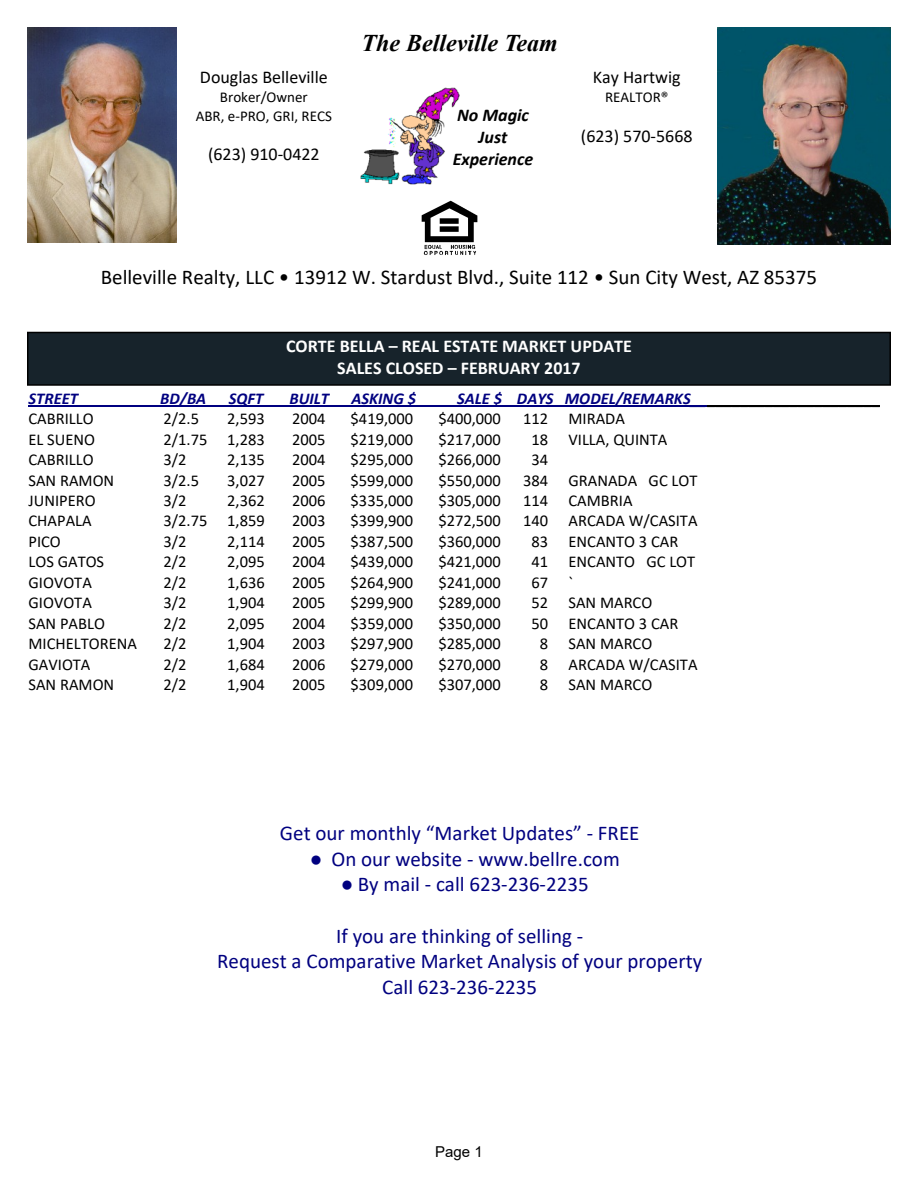
<style>
.page{position:relative;width:918px;height:1188px;background:#fff}
.page>*{position:absolute;margin:0;border:0;box-sizing:border-box;transform-origin:0 0}
.t1{font:italic 700 24px "Times New Roman";color:#000}
.t2{font:21px/25.7px "Calibri";color:#000080;text-align:center}
.t3{font:21px "Calibri";color:#000}
.t4{font:700 18px/22px "Calibri";color:#fff;text-align:center}
.t5{font:18px "Calibri";color:#000}
.t6{font:italic 700 18px/22px "Calibri";color:#000;text-align:center}
.t7{font:16.5px "Calibri";color:#000}
.t8{font:italic 700 16.5px "Calibri";color:#000080}
.t9{font:15px/18.3px "Calibri";color:#000;text-align:center}
.t10{font:15px "Arial";color:#000}
.s1{font-weight:400;font-style:normal;color:#000}
.s2{font-family:"Times New Roman"}
</style>
<div class="page">
<div style="left:27px;top:332px;width:864px;height:54px;background:#17232b;border:2px solid #000"></div>
<hr style="left:29px;top:406px;width:678px;height:1px;background:#000080">
<hr style="left:707px;top:406px;width:173px;height:1px;background:#000">
<img style="left:28px;top:27px;width:149px;height:216px">
<img style="left:717px;top:27px;width:174px;height:217px">
<img style="left:421px;top:200px;width:57px;height:55px">
<img style="left:360px;top:87px;width:100px;height:98px">
<p class="t5" style="left:200px;top:70px;width:129px">Douglas Belleville</p>
<p class="t9" style="left:196px;top:89px;width:138px">Broker/Owner<br>ABR, e-PRO, GRI, RECS</p>
<p class="t5" style="left:208px;top:147px;width:113px">(623) 910-0422</p>
<h1 class="t1" style="left:362px;top:35px;width:198px">The Belleville Team</h1>
<p class="t6" style="left:453px;top:105px;width:82px">No Magic<br>Just<br>Experience</p>
<p class="t5" style="left:593px;top:70px;width:89px">Kay Hartwig</p>
<p class="t9" style="left:605px;top:89px;width:65px">REALTOR®</p>
<p class="t5" style="left:581px;top:128px;width:113px">(623) 570-5668</p>
<p class="t3" style="left:101px;top:268px;width:718px">Belleville Realty, LLC • 13912 W. Stardust Blvd., Suite 112 • Sun City West, AZ 85375</p>
<p class="t4" style="left:286px;top:336px;width:347px">CORTE BELLA – REAL ESTATE MARKET UPDATE<br>SALES CLOSED – FEBRUARY 2017</p>
<p class="t8" style="left:29px;top:392px;width:51px">STREET</p>
<p class="t8" style="left:160px;top:392px;width:48px">BD/BA</p>
<p class="t8" style="left:229px;top:392px;width:36px">SQFT</p>
<p class="t8" style="left:289px;top:392px;width:41px">BUILT</p>
<p class="t8" style="left:352px;top:392px;width:66px">ASKING $</p>
<p class="t8" style="left:457px;top:392px;width:424px">SALE $ DAYS MODEL/REMARKS__<span class="s1">_____________________</span></p>
<p class="t7" style="left:29px;top:412px;width:67px">CABRILLO</p>
<p class="t7" style="left:164px;top:412px;width:37px">2/2.5</p>
<p class="t7" style="left:227px;top:412px;width:39px">2,593</p>
<p class="t7" style="left:292px;top:412px;width:35px">2004</p>
<p class="t7" style="left:351px;top:412px;width:64px">$419,000</p>
<p class="t7" style="left:438px;top:412px;width:64px">$400,000</p>
<p class="t7" style="left:523px;top:412px;width:103px">112 MIRADA</p>
<p class="t7" style="left:29px;top:432px;width:68px">EL SUENO</p>
<p class="t7" style="left:164px;top:432px;width:103px">2/1.75 1,283</p>
<p class="t7" style="left:292px;top:432px;width:35px">2005</p>
<p class="t7" style="left:351px;top:432px;width:64px">$219,000</p>
<p class="t7" style="left:438px;top:432px;width:64px">$217,000</p>
<p class="t7" style="left:532px;top:432px;width:137px">18 VILLA, QUINTA</p>
<p class="t7" style="left:29px;top:453px;width:67px">CABRILLO</p>
<p class="t7" style="left:164px;top:453px;width:25px">3/2</p>
<p class="t7" style="left:227px;top:453px;width:39px">2,135</p>
<p class="t7" style="left:292px;top:453px;width:35px">2004</p>
<p class="t7" style="left:351px;top:453px;width:64px">$295,000</p>
<p class="t7" style="left:438px;top:453px;width:64px">$266,000</p>
<p class="t7" style="left:532px;top:453px;width:18px">34</p>
<p class="t7" style="left:29px;top:473px;width:87px">SAN RAMON</p>
<p class="t7" style="left:164px;top:473px;width:37px">3/2.5</p>
<p class="t7" style="left:227px;top:473px;width:39px">3,027</p>
<p class="t7" style="left:292px;top:473px;width:35px">2005</p>
<p class="t7" style="left:351px;top:473px;width:64px">$599,000</p>
<p class="t7" style="left:438px;top:473px;width:64px">$550,000</p>
<p class="t7" style="left:523px;top:473px;width:176px">384 GRANADA GC LOT</p>
<p class="t7" style="left:29px;top:494px;width:69px">JUNIPERO</p>
<p class="t7" style="left:164px;top:494px;width:25px">3/2</p>
<p class="t7" style="left:227px;top:494px;width:39px">2,362</p>
<p class="t7" style="left:292px;top:494px;width:35px">2006</p>
<p class="t7" style="left:351px;top:494px;width:64px">$335,000</p>
<p class="t7" style="left:438px;top:494px;width:64px">$305,000</p>
<p class="t7" style="left:523px;top:494px;width:111px">114 CAMBRIA</p>
<p class="t7" style="left:29px;top:514px;width:65px">CHAPALA</p>
<p class="t7" style="left:164px;top:514px;width:103px">3/2.75 1,859</p>
<p class="t7" style="left:292px;top:514px;width:35px">2003</p>
<p class="t7" style="left:351px;top:514px;width:64px">$399,900</p>
<p class="t7" style="left:438px;top:514px;width:64px">$272,500</p>
<p class="t7" style="left:523px;top:514px;width:176px">140 ARCADA W/CASITA</p>
<p class="t7" style="left:29px;top:535px;width:34px">PICO</p>
<p class="t7" style="left:164px;top:535px;width:25px">3/2</p>
<p class="t7" style="left:227px;top:535px;width:39px">2,114</p>
<p class="t7" style="left:292px;top:535px;width:35px">2005</p>
<p class="t7" style="left:351px;top:535px;width:64px">$387,500</p>
<p class="t7" style="left:438px;top:535px;width:64px">$360,000</p>
<p class="t7" style="left:532px;top:535px;width:148px">83 ENCANTO 3 CAR</p>
<p class="t7" style="left:29px;top:555px;width:77px">LOS GATOS</p>
<p class="t7" style="left:164px;top:555px;width:25px">2/2</p>
<p class="t7" style="left:227px;top:555px;width:39px">2,095</p>
<p class="t7" style="left:292px;top:555px;width:35px">2004</p>
<p class="t7" style="left:351px;top:555px;width:64px">$439,000</p>
<p class="t7" style="left:438px;top:555px;width:64px">$421,000</p>
<p class="t7" style="left:532px;top:555px;width:165px">41 ENCANTO GC LOT</p>
<p class="t7" style="left:29px;top:575px;width:65px">GIOVOTA</p>
<p class="t7" style="left:164px;top:575px;width:25px">2/2</p>
<p class="t7" style="left:227px;top:575px;width:39px">1,636</p>
<p class="t7" style="left:292px;top:575px;width:35px">2005</p>
<p class="t7" style="left:351px;top:575px;width:64px">$264,900</p>
<p class="t7" style="left:438px;top:575px;width:64px">$241,000</p>
<p class="t7" style="left:532px;top:575px;width:43px">67 `</p>
<p class="t7" style="left:29px;top:596px;width:65px">GIOVOTA</p>
<p class="t7" style="left:164px;top:596px;width:25px">3/2</p>
<p class="t7" style="left:227px;top:596px;width:39px">1,904</p>
<p class="t7" style="left:292px;top:596px;width:35px">2005</p>
<p class="t7" style="left:351px;top:596px;width:64px">$299,900</p>
<p class="t7" style="left:438px;top:596px;width:64px">$289,000</p>
<p class="t7" style="left:532px;top:596px;width:122px">52 SAN MARCO</p>
<p class="t7" style="left:29px;top:616px;width:78px">SAN PABLO</p>
<p class="t7" style="left:164px;top:616px;width:25px">2/2</p>
<p class="t7" style="left:227px;top:616px;width:39px">2,095</p>
<p class="t7" style="left:292px;top:616px;width:35px">2004</p>
<p class="t7" style="left:351px;top:616px;width:64px">$359,000</p>
<p class="t7" style="left:438px;top:616px;width:64px">$350,000</p>
<p class="t7" style="left:532px;top:616px;width:148px">50 ENCANTO 3 CAR</p>
<p class="t7" style="left:29px;top:637px;width:110px">MICHELTORENA</p>
<p class="t7" style="left:164px;top:637px;width:25px">2/2</p>
<p class="t7" style="left:227px;top:637px;width:39px">1,904</p>
<p class="t7" style="left:292px;top:637px;width:35px">2003</p>
<p class="t7" style="left:351px;top:637px;width:64px">$297,900</p>
<p class="t7" style="left:438px;top:637px;width:64px">$285,000</p>
<p class="t7" style="left:540px;top:637px;width:114px">8 SAN MARCO</p>
<p class="t7" style="left:29px;top:657px;width:64px">GAVIOTA</p>
<p class="t7" style="left:164px;top:657px;width:25px">2/2</p>
<p class="t7" style="left:227px;top:657px;width:39px">1,684</p>
<p class="t7" style="left:292px;top:657px;width:35px">2006</p>
<p class="t7" style="left:351px;top:657px;width:64px">$279,000</p>
<p class="t7" style="left:438px;top:657px;width:64px">$270,000</p>
<p class="t7" style="left:540px;top:657px;width:159px">8 ARCADA W/CASITA</p>
<p class="t7" style="left:29px;top:678px;width:87px">SAN RAMON</p>
<p class="t7" style="left:164px;top:678px;width:25px">2/2</p>
<p class="t7" style="left:227px;top:678px;width:39px">1,904</p>
<p class="t7" style="left:292px;top:678px;width:35px">2005</p>
<p class="t7" style="left:351px;top:678px;width:64px">$309,000</p>
<p class="t7" style="left:438px;top:678px;width:64px">$307,000</p>
<p class="t7" style="left:540px;top:678px;width:114px">8 SAN MARCO</p>
<p class="t2" style="left:280px;top:822px;width:361px">Get our monthly “Market Updates” - FREE</p>
<p class="t2" style="left:310px;top:848px;width:311px"><span class="s2">●</span> On our website - www.bellre.com</p>
<p class="t2" style="left:341px;top:873px;width:249px"><span class="s2">●</span> By mail - call 623-236-2235</p>
<p class="t2" style="left:217px;top:924px;width:487px">If you are thinking of selling -<br>Request a Comparative Market Analysis of your property<br>Call 623-236-2235</p>
<p class="t10" style="left:435px;top:1146px;width:49px">Page 1</p>
</div>
